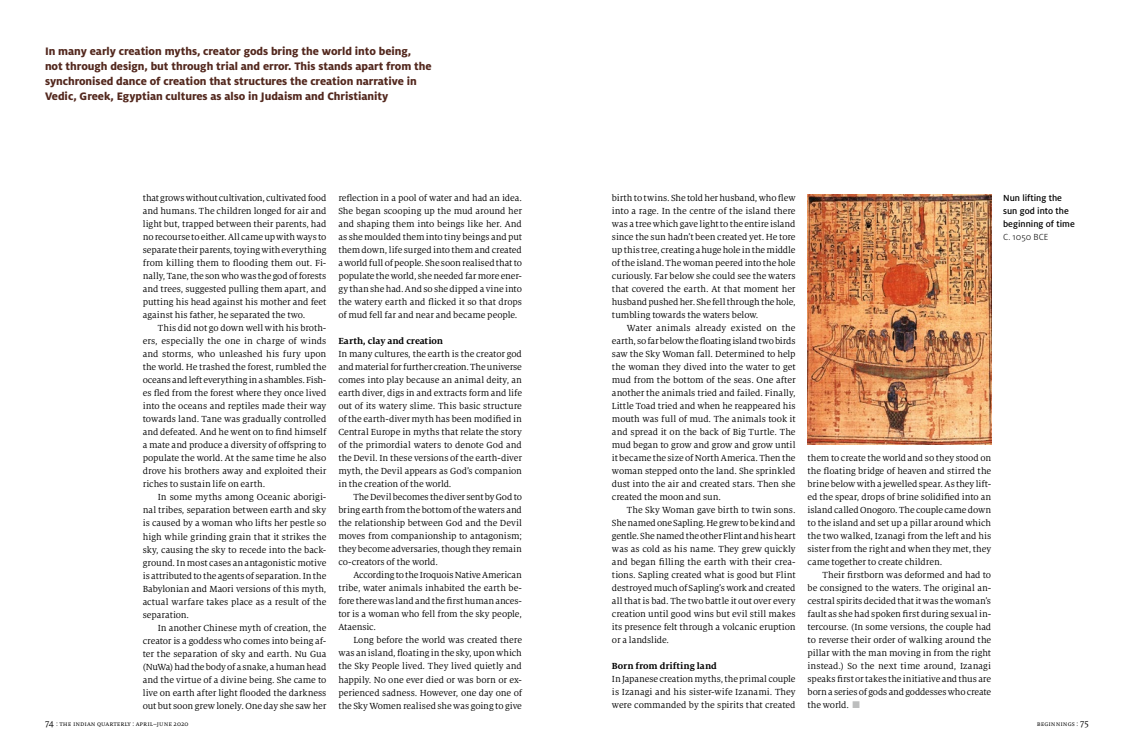
<style>
.page{position:relative;width:1134px;height:752px;background:#fff}
.page>*{position:absolute;margin:0;border:0;box-sizing:border-box;transform-origin:0 0}
.t1{font:800 12px/15px "Milo Pro";letter-spacing:-.005em;color:#53281e}
.t2{font:9.8px/13px "Milo Serif Pro";letter-spacing:.005em;color:#000;text-align:justify}
.t3{font:700 9.8px "Milo Serif Pro";color:#000}
.t4{font:500 9.8px/13px "Milo Pro";color:#000}
.t5{font:300 9.8px "Milo Pro";color:#000}
.t6{font:7px "Milo Serif Pro";letter-spacing:.005em;color:#000}
.s1{color:#bdbebe}
.s2{font-size:9.8px}
</style>
<div class="page">
<img style="left:808px;top:194px;width:183px;height:250px">
<p class="t1" style="left:45px;top:43px;width:388px">In many early creation myths, creator gods bring the world into being, not through design, but through trial and error. This stands apart from the synchronised dance of creation that structures the creation narrative in Vedic, Greek, Egyptian cultures as also in Judaism and Christianity</p>
<p class="t2" style="left:143px;top:191px;width:185px">that grows without cultivation, cultivated food and humans. The children longed for air and light but, trapped between their parents, had no recourse to either. All came up with ways to separate their parents, toying with everything from killing them to flooding them out. Fi&shy;nally, Tane, the son who was the god of forests and trees, suggested pulling them apart, and putting his head against his mother and feet against his father, he separated the two.</p>
<p class="t2" style="left:143px;top:321px;width:185px;text-indent:15px">This did not go down well with his broth&shy;ers, especially the one in charge of winds and storms, who unleashed his fury upon the world. He trashed the forest, rumbled the oceans and left everything in a shambles. Fish&shy;es fled from the forest where they once lived into the oceans and reptiles made their way towards land. Tane was gradually controlled and defeated. And he went on to find himself a mate and produce a diversity of offspring to populate the world. At the same time he also drove his brothers away and exploited their riches to sustain life on earth.</p>
<p class="t2" style="left:143px;top:490px;width:185px;text-indent:15px">In some myths among Oceanic aborigi&shy;nal tribes, separation between earth and sky is caused by a woman who lifts her pestle so high while grinding grain that it strikes the sky, causing the sky to recede into the back&shy;ground. In most cases an antagonistic motive is attributed to the agents of separation. In the Babylonian and Maori versions of this myth, actual warfare takes place as a result of the separation.</p>
<p class="t2" style="left:143px;top:620px;width:185px;text-indent:15px">In another Chinese myth of creation, the creator is a goddess who comes into being af&shy;ter the separation of sky and earth. Nu Gua (NuWa) had the body of a snake, a human head and the virtue of a divine being. She came to live on earth after light flooded the darkness out but soon grew lonely. One day she saw her</p>
<p class="t2" style="left:338px;top:191px;width:185px">reflection in a pool of water and had an idea.<br>She began scooping up the mud around her and shaping them into beings like her. And as she moulded them into tiny beings and put them down, life surged into them and created a world full of people. She soon realised that to populate the world, she needed far more ener&shy;gy than she had. And so she dipped a vine into the watery earth and flicked it so that drops of mud fell far and near and became people.</p>
<p class="t3" style="left:338px;top:335px;width:106px">Earth, clay and creation</p>
<p class="t2" style="left:338px;top:347px;width:185px">In many cultures, the earth is the creator god and material for further creation. The universe comes into play because an animal deity, an earth diver, digs in and extracts form and life out of its watery slime. This basic structure of the earth-diver myth has been modified in Central Europe in myths that relate the story of the primordial waters to denote God and the Devil. In these versions of the earth-diver myth, the Devil appears as God’s companion in the creation of the world.</p>
<p class="t2" style="left:338px;top:490px;width:185px;text-indent:15px">The Devil becomes the diver sent by God to bring earth from the bottom of the waters and the relationship between God and the Devil moves from companionship to antagonism; they become adversaries, though they remain co-creators of the world.</p>
<p class="t2" style="left:338px;top:568px;width:185px;text-indent:15px">According to the Iroquois Native American tribe, water animals inhabited the earth be&shy;fore there was land and the first human ances&shy;tor is a woman who fell from the sky people, Ataensic.</p>
<p class="t2" style="left:338px;top:633px;width:185px;text-indent:15px">Long before the world was created there was an island, floating in the sky, upon which the Sky People lived. They lived quietly and happily. No one ever died or was born or ex&shy;perienced sadness. However, one day one of the Sky Women realised she was going to give</p>
<p class="t2" style="left:612px;top:191px;width:185px">birth to twins. She told her husband, who flew into a rage. In the centre of the island there was a tree which gave light to the entire island since the sun hadn’t been created yet. He tore up this tree, creating a huge hole in the middle of the island. The woman peered into the hole curiously. Far below she could see the waters that covered the earth. At that moment her husband pushed her. She fell through the hole, tumbling towards the waters below.</p>
<p class="t2" style="left:612px;top:321px;width:185px;text-indent:15px">Water animals already existed on the earth, so far below the floating island two birds saw the Sky Woman fall. Determined to help the woman they dived into the water to get mud from the bottom of the seas. One after another the animals tried and failed. Finally, Little Toad tried and when he reappeared his mouth was full of mud. The animals took it and spread it on the back of Big Turtle. The mud began to grow and grow and grow until it became the size of North America. Then the woman stepped onto the land. She sprinkled dust into the air and created stars. Then she created the moon and sun.</p>
<p class="t2" style="left:612px;top:503px;width:185px;text-indent:15px">The Sky Woman gave birth to twin sons.<br>She named one Sapling. He grew to be kind and gentle. She named the other Flint and his heart was as cold as his name. They grew quickly and began filling the earth with their crea&shy;tions. Sapling created what is good but Flint destroyed much of Sapling’s work and created all that is bad. The two battle it out over every creation until good wins but evil still makes its presence felt through a volcanic eruption or a landslide.</p>
<p class="t3" style="left:612px;top:660px;width:106px">Born from drifting land</p>
<p class="t2" style="left:612px;top:672px;width:185px">In Japanese creation myths, the primal couple is Izanagi and his sister-wife Izanami. They were commanded by the spirits that created</p>
<p class="t2" style="left:807px;top:451px;width:185px">them to create the world and so they stood on the floating bridge of heaven and stirred the brine below with a jewelled spear. As they lift&shy;ed the spear, drops of brine solidified into an island called Onogoro. The couple came down to the island and set up a pillar around which the two walked, Izanagi from the left and his sister from the right and when they met, they came together to create children.</p>
<p class="t2" style="left:807px;top:568px;width:185px;text-indent:15px">Their firstborn was deformed and had to be consigned to the waters. The original an&shy;cestral spirits decided that it was the woman’s fault as she had spoken first during sexual in&shy;tercourse. (In some versions, the couple had to reverse their order of walking around the pillar with the man moving in from the right instead.) So the next time around, Izanagi speaks first or takes the initiative and thus are born a series of gods and goddesses who create the world. <span class="s1">■</span></p>
<p class="t4" style="left:1003px;top:191px;width:73px">Nun lifting the sun god into the beginning of time</p>
<p class="t5" style="left:1003px;top:232px;width:47px">C. 1050 BCE</p>
<p class="t6" style="left:45px;top:719px;width:145px"><span class="s2">74</span> : The indian quarterly : April–June 2020</p>
<p class="t6" style="left:1037px;top:719px;width:54px">beginnings : <span class="s2">75</span></p>
</div>
